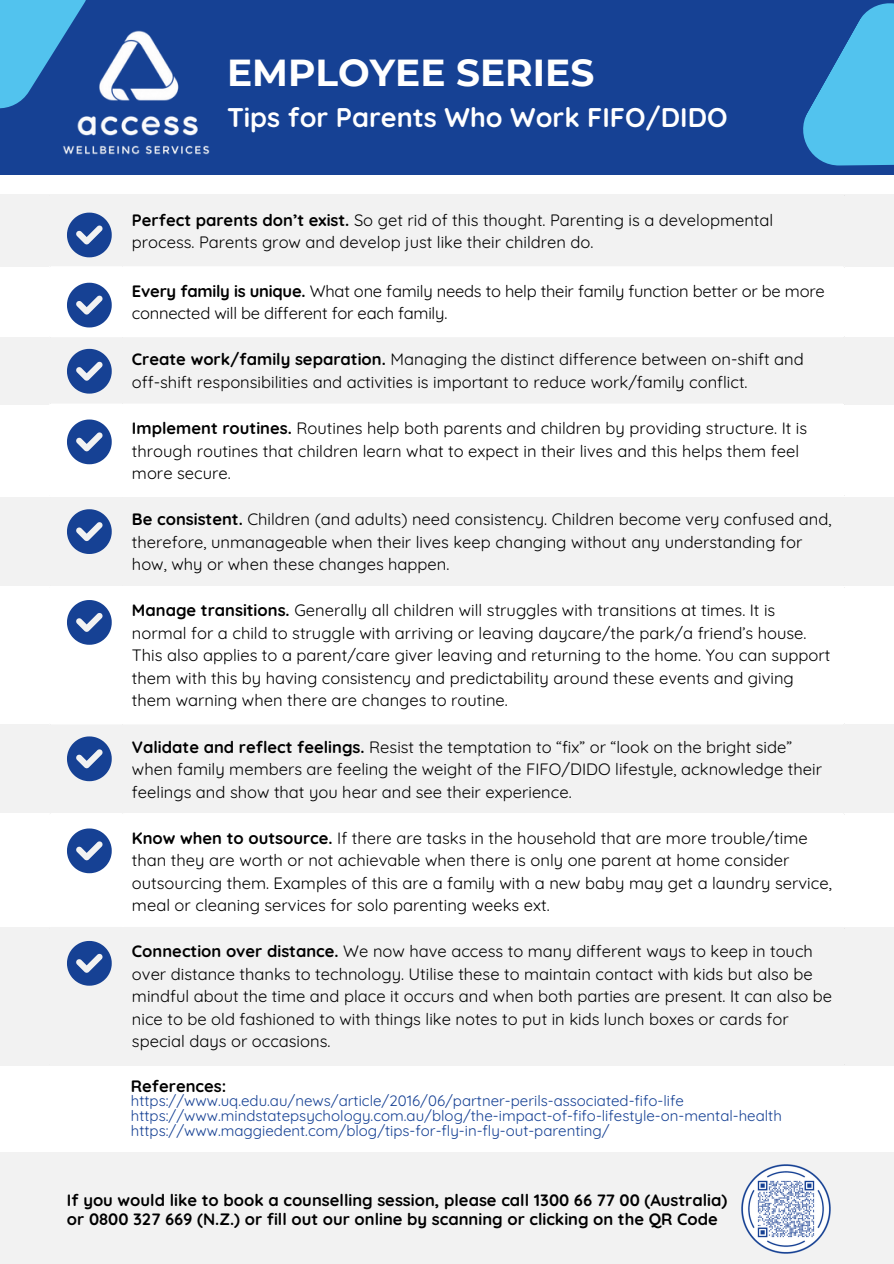
<style>
.page{position:relative;width:894px;height:1264px;background:#fff}
.page>*{position:absolute;margin:0;border:0;box-sizing:border-box;transform-origin:0 0}
.t1{font:700 37.5px "Montserrat";color:#fff}
.t2{font:700 27px "Quicksand";color:#fff}
.t3{font:16.5px/22.5px "Quicksand";color:#000}
.t4{font:700 16.5px/19.2px "Quicksand";color:#000}
.t5{font:15px/14.7px "Quicksand";color:#164194}
.s1{font-weight:700}
</style>
<div class="page">
<div style="left:0;top:194px;width:893px;height:73px;background:#f2f2f2"></div>
<div style="left:0;top:0;width:893px;height:175px;background:#164194"></div>
<img style="left:63px;top:31px;width:147px;height:123px">
<svg style="left:803px;top:3px;width:90px;height:193px"></svg>
<svg style="left:0;top:0;width:100px;height:118px"></svg>
<div style="left:0;top:337px;width:893px;height:67px;background:#f2f2f2"></div>
<div style="left:0;top:724px;width:893px;height:88px;background:#f2f2f2"></div>
<div style="left:0;top:927px;width:893px;height:138px;background:#f2f2f2"></div>
<div style="left:0;top:1151px;width:893px;height:112px;background:#f2f2f2"></div>
<div style="left:0;top:498px;width:893px;height:88px;background:#f2f2f2"></div>
<hr style="left:49px;top:497px;width:2px;height:89px;background:#f2f2f2">
<hr style="left:49px;top:724px;width:2px;height:89px;background:#f2f2f2">
<hr style="left:122px;top:497px;width:2px;height:89px;background:#f2f2f2">
<hr style="left:122px;top:724px;width:2px;height:89px;background:#f2f2f2">
<hr style="left:842px;top:497px;width:2px;height:89px;background:#f2f2f2">
<hr style="left:842px;top:724px;width:2px;height:89px;background:#f2f2f2">
<hr style="left:49px;top:194px;width:795px;height:2px;background:#f2f2f2">
<hr style="left:49px;top:266px;width:795px;height:2px;background:#fff">
<hr style="left:49px;top:403px;width:795px;height:3px;background:#fff">
<svg style="left:67px;top:213px;width:45px;height:44px"></svg>
<svg style="left:67px;top:283px;width:45px;height:44px"></svg>
<svg style="left:67px;top:419px;width:45px;height:45px"></svg>
<svg style="left:67px;top:509px;width:45px;height:45px"></svg>
<svg style="left:67px;top:600px;width:45px;height:44px"></svg>
<svg style="left:67px;top:736px;width:45px;height:45px"></svg>
<svg style="left:67px;top:828px;width:45px;height:45px"></svg>
<svg style="left:67px;top:940px;width:45px;height:45px"></svg>
<img style="left:741px;top:1164px;width:88px;height:89px">
<svg style="left:67px;top:349px;width:45px;height:44px"></svg>
<p class="t1" style="left:227px;top:49px;width:368px">EMPLOYEE SERIES</p>
<p class="t2" style="left:227px;top:100px;width:502px">Tips for Parents Who Work FIFO/DIDO</p>
<p class="t3" style="left:132px;top:208px;width:642px"><span class="s1">Perfect parents don’t exist.</span> So get rid of this thought. Parenting is a developmental process. Parents grow and develop just like their children do.</p>
<h1 class="t3" style="left:132px;top:279px;width:694px"><span class="s1">Every family is unique.</span> What one family needs to help their family function better or be more connected will be different for each family.</h1>
<p class="t3" style="left:132px;top:348px;width:673px"><span class="s1">Create work/family separation.</span> Managing the distinct difference between on-shift and off-shift responsibilities and activities is important to reduce work/family conflict.</p>
<p class="t3" style="left:132px;top:416px;width:676px"><span class="s1">Implement routines.</span> Routines help both parents and children by providing structure. It is through routines that children learn what to expect in their lives and this helps them feel more secure.</p>
<p class="t3" style="left:132px;top:507px;width:701px"><span class="s1">Be consistent.</span> Children (and adults) need consistency. Children become very confused and, therefore, unmanageable when their lives keep changing without any understanding for how, why or when these changes happen.</p>
<p class="t3" style="left:132px;top:599px;width:699px"><span class="s1">Manage transitions.</span> Generally all children will struggles with transitions at times. It is normal for a child to struggle with arriving or leaving daycare/the park/a friend’s house.<br>This also applies to a parent/care giver leaving and returning to the home. You can support them with this by having consistency and predictability around these events and giving them warning when there are changes to routine.</p>
<p class="t3" style="left:132px;top:735px;width:691px"><span class="s1">Validate and reflect feelings.</span> Resist the temptation to “fix” or “look on the bright side” when family members are feeling the weight of the FIFO/DIDO lifestyle, acknowledge their feelings and show that you hear and see their experience.</p>
<p class="t3" style="left:132px;top:826px;width:701px"><span class="s1">Know when to outsource.</span> If there are tasks in the household that are more trouble/time than they are worth or not achievable when there is only one parent at home consider outsourcing them. Examples of this are a family with a new baby may get a laundry service, meal or cleaning services for solo parenting weeks ext.</p>
<p class="t3" style="left:132px;top:939px;width:701px"><span class="s1">Connection over distance.</span> We now have access to many different ways to keep in touch over distance thanks to technology. Utilise these to maintain contact with kids but also be mindful about the time and place it occurs and when both parties are present. It can also be nice to be old fashioned to with things like notes to put in kids lunch boxes or cards for special days or occasions.</p>
<p class="t4" style="left:131px;top:1075px;width:97px">References:</p>
<p class="t5" style="left:131px;top:1093px;width:652px">https://www.uq.edu.au/news/article/2016/06/partner-perils-associated-fifo-life https://www.mindstatepsychology.com.au/blog/the-impact-of-fifo-lifestyle-on-mental-health https://www.maggiedent.com/blog/tips-for-fly-in-fly-out-parenting/</p>
<p class="t4" style="left:67px;top:1189px;width:661px">If you would like to book a counselling session, please call 1300 66 77 00 (Australia) or 0800 327 669 (N.Z.) or fill out our online by scanning or clicking on the QR Code</p>
</div>
